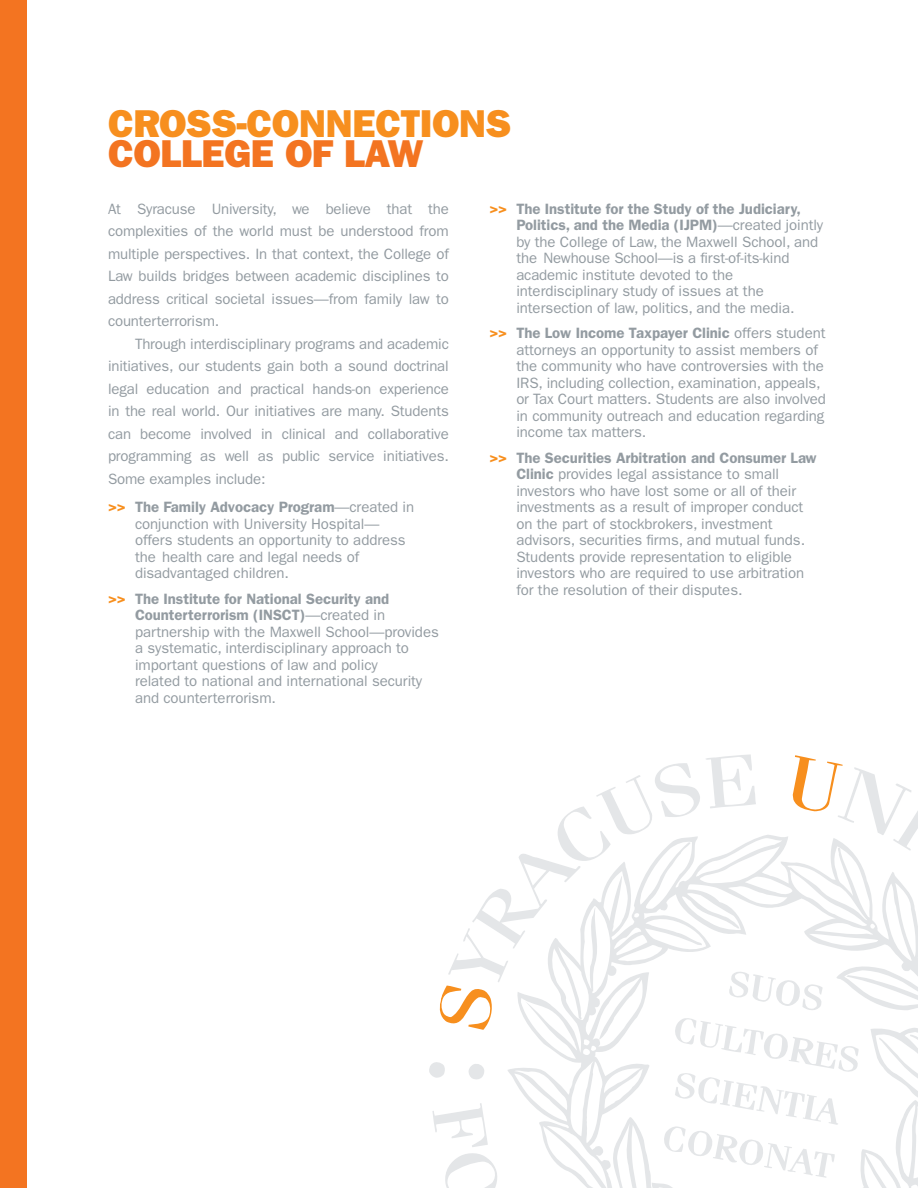
<style>
.page{position:relative;width:918px;height:1188px;background:#fff}
.page>*{position:absolute;margin:0;border:0;box-sizing:border-box;transform-origin:0 0}
.t1{font:800 39px "Franklin Gothic";letter-spacing:-.01em;color:#f78f1e}
.t2{font:800 39px "Franklin Gothic";letter-spacing:-.01em;color:#f37421}
.t3{font:15px/16.5px "Franklin Gothic";letter-spacing:-.005em;color:#939ba1}
.s1{font-weight:600;color:#f78f1e}
.s2{font-weight:600}
</style>
<div class="page">
<svg style="left:429px;top:754px;width:489px;height:434px"></svg>
<div style="left:0;top:0;width:27px;height:1188px;background:#f37421"></div>
<h1 class="t1" style="left:108px;top:101px;width:405px">CROSS-CONNECTIONS</h1>
<h1 class="t2" style="left:108px;top:131px;width:317px">COLLEGE OF LAW</h1>
<p class="t3" style="left:108px;top:198px;width:342px;line-height:22.5px;text-align:justify">At Syracuse University, we believe that the complexities of the world must be understood from multiple perspectives. In that context, the College of Law builds bridges between academic disciplines to address critical societal issues—from family law to counterterrorism.</p>
<p class="t3" style="left:108px;top:333px;width:342px;line-height:22.5px;text-align:justify;text-indent:27px">Through interdisciplinary programs and academic initiatives, our students gain both a sound doctrinal legal education and practical hands-on experience in the real world. Our initiatives are many. Students can become involved in clinical and collaborative programming as well as public service initiatives.<br>Some examples include:</p>
<p class="t3" style="left:135px;top:499px;width:281px;text-indent:-27px"><span class="s1">&gt;&gt;</span> <span class="s2">The Family Advocacy Program</span>—created in conjunction with University Hospital— offers students an opportunity to address the health care and legal needs of disadvantaged children.</p>
<p class="t3" style="left:135px;top:591px;width:305px;text-indent:-27px"><span class="s1">&gt;&gt;</span> <span class="s2">The Institute for National Security and Counterterrorism (INSCT)</span>—created in partnership with the Maxwell School—provides a systematic, interdisciplinary approach to important questions of law and policy<br>related to national and international security and counterterrorism.</p>
<p class="t3" style="left:516px;top:201px;width:308px;text-indent:-27px"><span class="s1">&gt;&gt;</span> <span class="s2">The Institute for the Study of the Judiciary, Politics, and the Media (IJPM)</span>—created jointly by the College of Law, the Maxwell School, and the Newhouse School—is a first-of-its-kind academic institute devoted to the interdisciplinary study of issues at the intersection of law, politics, and the media.</p>
<p class="t3" style="left:516px;top:325px;width:311px;text-indent:-27px"><span class="s1">&gt;&gt;</span> <span class="s2">The Low Income Taxpayer Clinic</span> offers student attorneys an opportunity to assist members of the community who have controversies with the IRS, including collection, examination, appeals, or Tax Court matters. Students are also involved in community outreach and education regarding income tax matters.</p>
<p class="t3" style="left:516px;top:450px;width:302px;text-indent:-27px"><span class="s1">&gt;&gt;</span> <span class="s2">The Securities Arbitration and Consumer Law Clinic</span> provides legal assistance to small investors who have lost some or all of their investments as a result of improper conduct on the part of stockbrokers, investment advisors, securities firms, and mutual funds.<br>Students provide representation to eligible investors who are required to use arbitration for the resolution of their disputes.</p>
</div>
